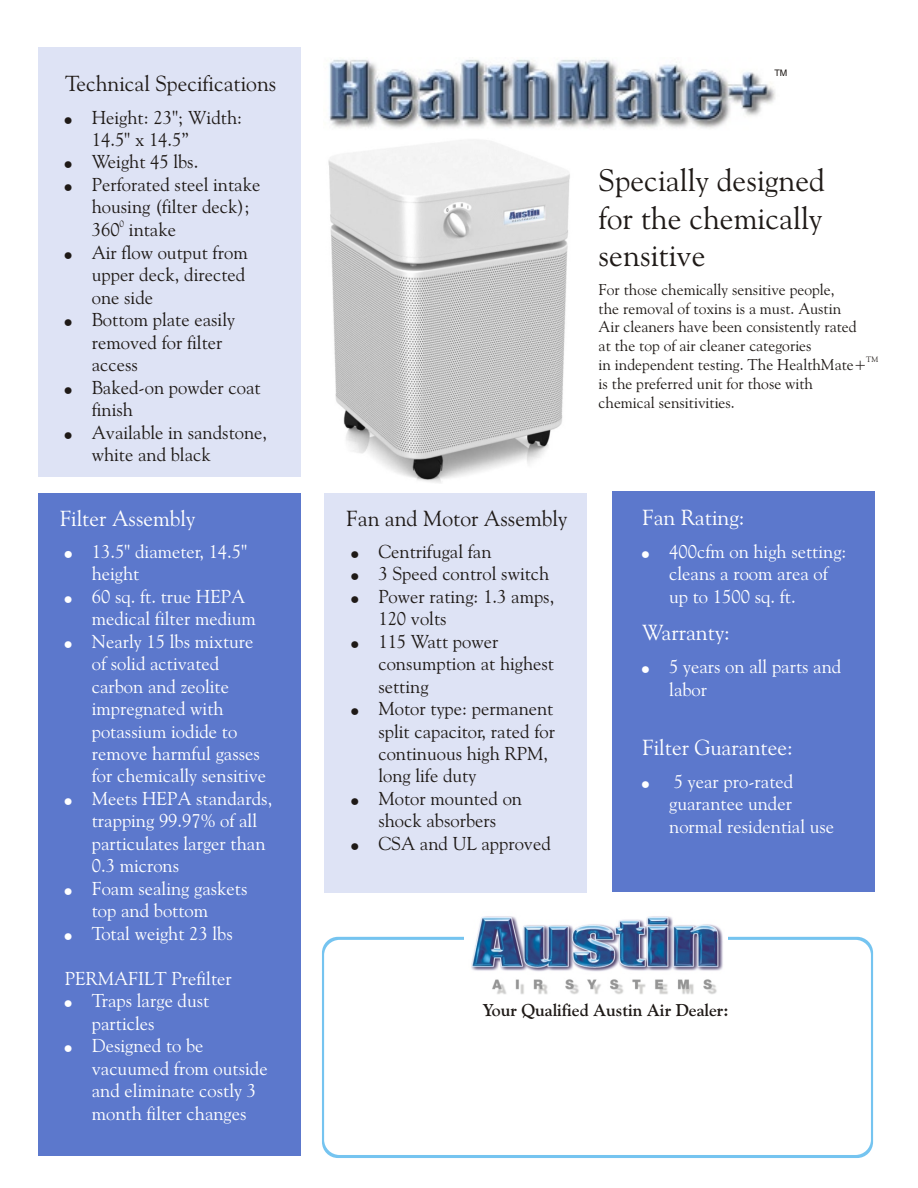
<style>
.page{position:relative;width:918px;height:1188px;background:#fff}
.page>*{position:absolute;margin:0;border:0;box-sizing:border-box;transform-origin:0 0}
.t1{font:31.2px/37.3px "Goudy Ol St BT";color:#1f1a17;text-align:justify}
.t2{font:21.9px "Goudy Ol St BT";color:#fff}
.t3{font:21.9px "Goudy Ol St BT";color:#1f1a17}
.t4{font:18.75px/22.5px "Goudy Ol St BT";color:#fff}
.t5{font:18.75px/22.5px "Goudy Ol St BT";color:#1f1a17}
.t6{font:700 17.1px "Goudy Ol St BT";color:#1f1a17}
.t7{font:15.6px/18.8px "Goudy Ol St BT";color:#1f1a17}
.t8{font:9.3px "Goudy Ol St BT";color:#1f1a17}
.t9{font:9px "Helvetica";color:#1f1a17}
.t10{font:7.8px "Goudy Ol St BT";color:#1f1a17}
</style>
<div class="page">
<img style="left:328px;top:140px;width:242px;height:343px">
<svg style="left:322px;top:937px;width:551px;height:221px"></svg>
<div style="left:324px;top:493px;width:263px;height:399px;background:#dee3f5"></div>
<div style="left:613px;top:491px;width:262px;height:401px;background:#5c78cc"></div>
<div style="left:38px;top:48px;width:262px;height:429px;background:#dee3f5"></div>
<div style="left:38px;top:493px;width:262px;height:663px;background:#5c78cc"></div>
<img style="left:465px;top:916px;width:262px;height:78px">
<img style="left:329px;top:59px;width:446px;height:70px">
<p class="t3" style="left:65px;top:74px;width:213px">Technical Specifications</p>
<p class="t5" style="left:92px;top:107px;width:170px">Height: 23"; Width:<br>14.5" x 14.5”<br>Weight 45 lbs.<br>Perforated steel intake housing (filter deck);</p>
<p class="t8" style="left:120px;top:220px;width:6px">0</p>
<p class="t5" style="left:92px;top:220px;width:177px">360 intake<br>Air flow output from upper deck, directed one side<br>Bottom plate easily removed for filter access<br>Baked-on powder coat finish<br>Available in sandstone, white and black</p>
<p class="t2" style="left:60px;top:509px;width:137px">Filter Assembly</p>
<p class="t4" style="left:92px;top:542px;width:182px">13.5" diameter, 14.5" height<br>60 sq. ft. true HEPA medical filter medium<br>Nearly 15 lbs mixture of solid activated carbon and zeolite impregnated with potassium iodide to remove harmful gasses for chemically sensitive<br>Meets HEPA standards, trapping 99.97% of all particulates larger than<br>0.3 microns<br>Foam sealing gaskets top and bottom<br>Total weight 23 lbs</p>
<p class="t4" style="left:92px;top:969px;width:177px;text-indent:-27px">PERMAFILT Prefilter<br>Traps large dust particles<br>Designed to be vacuumed from outside and eliminate costly 3 month filter changes</p>
<p class="t9" style="left:774px;top:69px;width:14px">TM</p>
<h1 class="t1" style="left:599px;top:165px;width:228px">Specially designed for the chemically sensitive</h1>
<p class="t7" style="left:599px;top:281px;width:260px">For those chemically sensitive people, the removal of toxins is a must. Austin Air cleaners have been consistently rated at the top of air cleaner categories</p>
<p class="t10" style="left:866px;top:356px;width:14px">TM</p>
<p class="t7" style="left:599px;top:357px;width:270px">in independent testing. The HealthMate+ is the preferred unit for those with chemical sensitivities.</p>
<p class="t3" style="left:346px;top:509px;width:223px">Fan and Motor Assembly</p>
<p class="t5" style="left:378px;top:542px;width:178px">Centrifugal fan<br>3 Speed control switch<br>Power rating: 1.3 amps,<br>120 volts<br>115 Watt power consumption at highest setting<br>Motor type: permanent split capacitor, rated for continuous high RPM, long life duty<br>Motor mounted on shock absorbers<br>CSA and UL approved</p>
<p class="t2" style="left:642px;top:508px;width:104px">Fan Rating:</p>
<p class="t4" style="left:669px;top:542px;width:179px">400cfm on high setting: cleans a room area of up to 1500 sq. ft.</p>
<p class="t2" style="left:642px;top:624px;width:90px">Warranty:</p>
<p class="t4" style="left:669px;top:657px;width:174px">5 years on all parts and labor</p>
<p class="t2" style="left:642px;top:738px;width:152px">Filter Guarantee:</p>
<p class="t4" style="left:669px;top:772px;width:167px">5 year pro-rated guarantee under normal residential use</p>
<p class="t6" style="left:483px;top:1003px;width:247px">Your Qualified Austin Air Dealer:</p>
</div>
